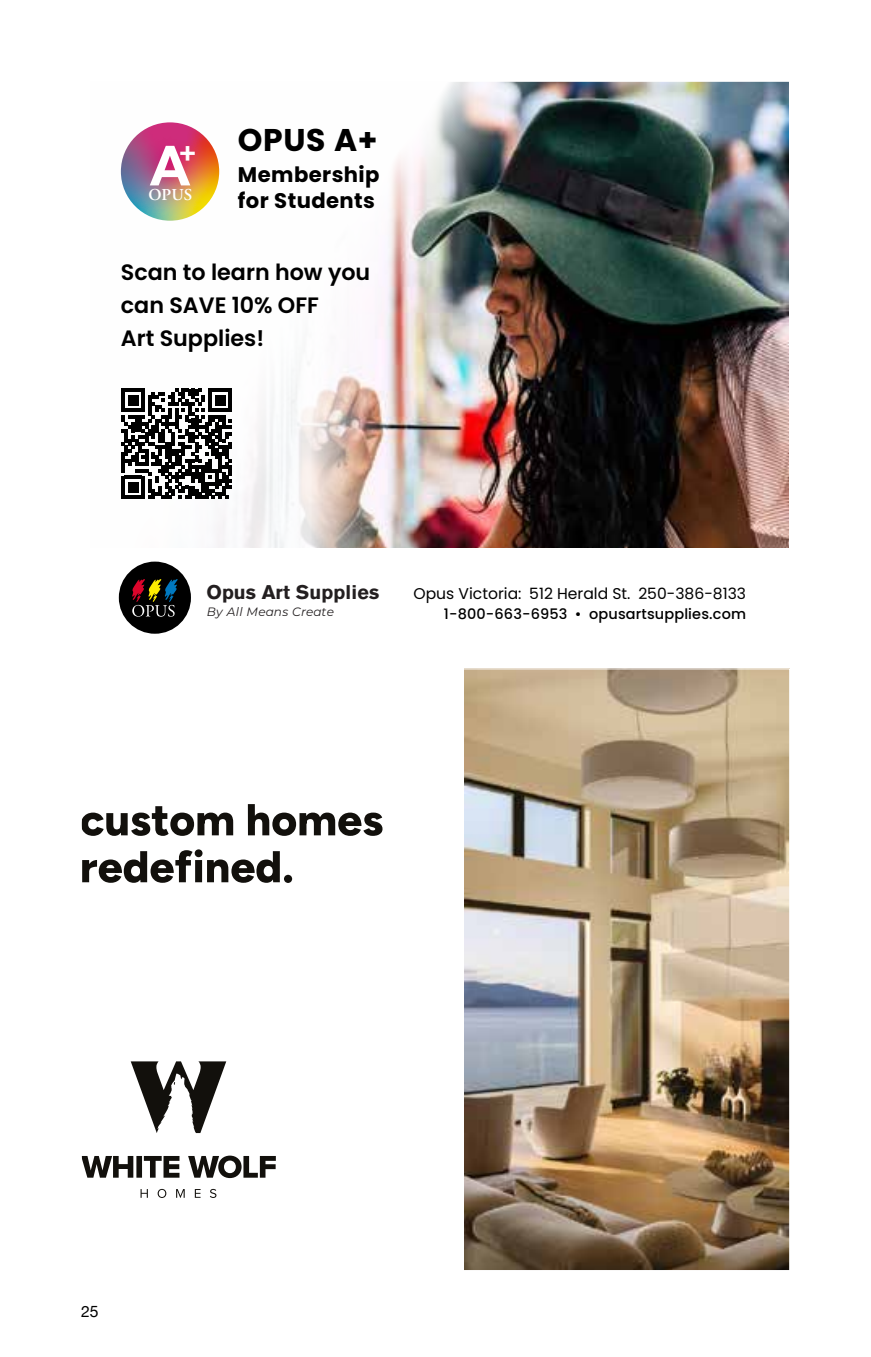
<style>
.page{position:relative;width:871px;height:1357px;background:#fff}
.page>*{position:absolute;margin:0;border:0;box-sizing:border-box;transform-origin:0 0}
.t1{font:700 54.68px "Azo Sans";color:#fff}
.t2{font:700 31.5px "Poppins";color:#000}
.t3{font:600 22.28px/33.3px "Poppins";color:#000}
.t4{font:700 21.15px/26.8px "Poppins";letter-spacing:.02em;color:#000}
.t5{font:700 19.57px "Akzidenz Grotesk BE";letter-spacing:.01em;color:#231f20}
.t6{font:600 16.65px "Adobe Garamond Pro";color:#fff}
.t7{font:15.75px "Helvetica Neue";color:#000}
.t8{font:15.53px "Poppins";color:#000}
.t9{font:500 14.4px "Poppins";letter-spacing:.01em;color:#000}
.t10{font:italic 12.15px "Montserrat";letter-spacing:.025em;color:#231f20}
</style>
<div class="page">
<img style="left:416px;top:83px;width:372px;height:464px">
<svg style="left:120px;top:122px;width:296px;height:426px"></svg>
<img style="left:121px;top:122px;width:98px;height:99px;border-radius:49px">
<svg style="left:121px;top:389px;width:111px;height:110px"></svg>
<div style="left:119px;top:561px;width:72px;height:73px;background:#000;border-radius:50%"></div>
<svg style="left:132px;top:579px;width:46px;height:38px"></svg>
<img style="left:465px;top:670px;width:323px;height:599px">
<svg style="left:131px;top:1061px;width:95px;height:72px"></svg>
<svg style="left:83px;top:1155px;width:193px;height:23px"></svg>
<svg style="left:141px;top:1189px;width:75px;height:9px"></svg>
<svg style="left:83px;top:806px;width:150px;height:30px"></svg>
<svg style="left:248px;top:804px;width:134px;height:32px"></svg>
<svg style="left:83px;top:849px;width:209px;height:34px"></svg>
<h1 class="t1" style="left:150px;top:130px;width:48px">A<sup>+</sup></h1>
<p class="t6" style="left:148px;top:185px;width:45px">OPUS</p>
<h2 class="t2" style="left:238px;top:122px;width:141px">OPUS A+</h2>
<p class="t4" style="left:238px;top:161px;width:143px">Membership for Students</p>
<p class="t3" style="left:121px;top:255px;width:251px">Scan to learn how you can SAVE 10% OFF<br>Art Supplies!</p>
<p class="t5" style="left:206px;top:581px;width:174px">Opus Art Supplies</p>
<p class="t10" style="left:207px;top:603px;width:129px">By All Means Create</p>
<p class="t9" style="left:444px;top:606px;width:304px">1-800-663-6953 • opusartsupplies.com</p>
<p class="t8" style="left:413px;top:585px;width:334px">Opus Victoria: 512 Herald St. 250-386-8133</p>
<p class="t7" style="left:81px;top:1300px;width:19px">25</p>
</div>
